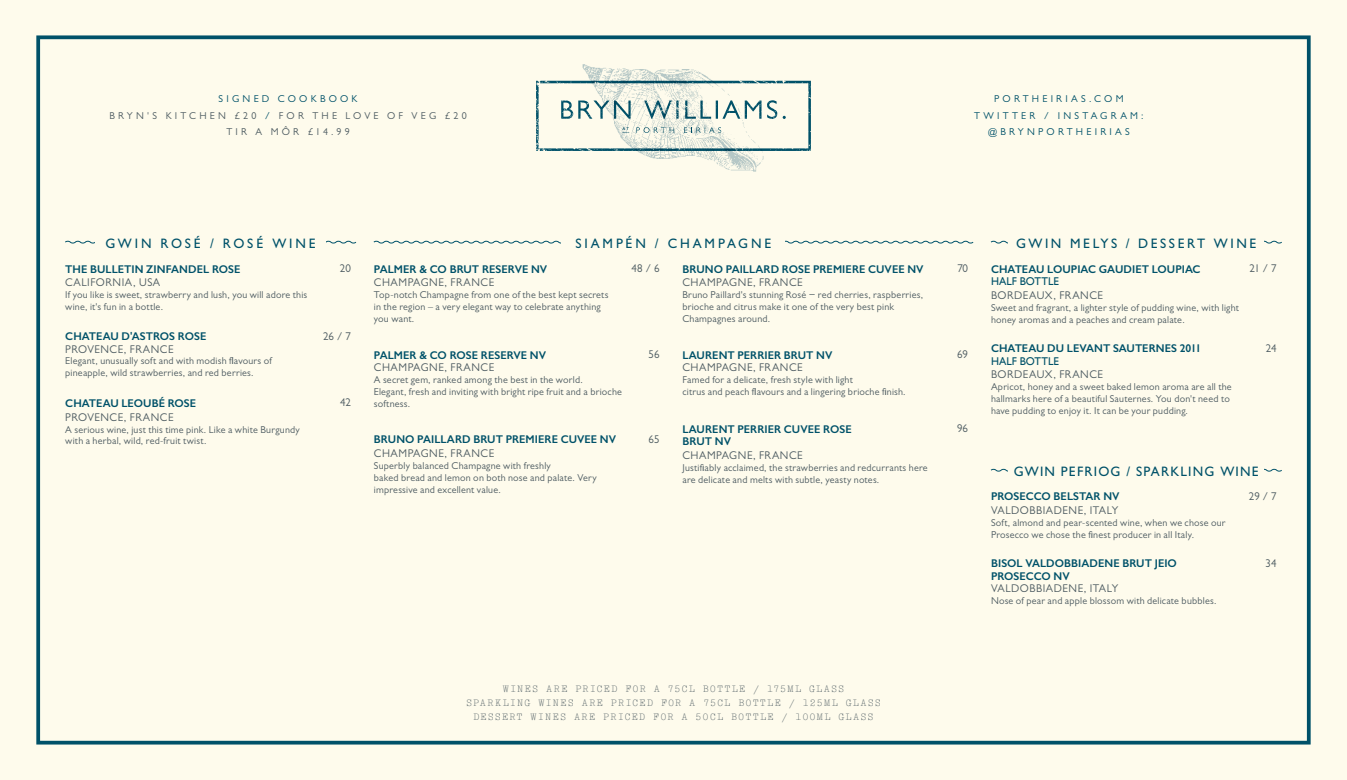
<style>
.page{position:relative;width:1347px;height:780px;background:#fff}
.page>*{position:absolute;margin:0;border:0;box-sizing:border-box;transform-origin:0 0}
.t1{font:500 13.75px "Gill Sans MT Pro";letter-spacing:.21em;color:#005169}
.t2{font:500 13.75px "Gill Sans MT Pro";letter-spacing:.09em;color:#005169}
.t3{font:500 13.75px "Gill Sans MT Pro";letter-spacing:.19em;color:#005169}
.t4{font:600 11.25px/12.5px "Gill Sans";letter-spacing:.005em;color:#005169}
.t5{font:11.25px "Gill Sans MT Pro";letter-spacing:.05em;color:#4d5b61}
.t6{font:11.25px "Gill Sans";color:#005169}
.t7{font:10px/11.9px "Gill Sans MT Pro";letter-spacing:.02em;color:#4d5b61}
.t8{font:10px/14.2px "Typewriter Elite";letter-spacing:.125em;color:#4d5b61;text-align:center}
.t9{font:10px/16.2px "Gill Sans MT Pro";letter-spacing:.32em;color:#4d5b61;text-align:center}
.t10{font:10px/16.2px "Gill Sans MT Pro";letter-spacing:.325em;color:#005169;text-align:center}
.s1{color:#005169}
</style>
<div class="page">
<div style="left:0;top:0;width:1346px;height:780px;background:#fefbec"></div>
<div style="left:36px;top:35px;width:1274px;height:709px;border:4px solid #005169"></div>
<svg style="left:536px;top:81px;width:275px;height:70px"></svg>
<img style="left:583px;top:64px;width:180px;height:108px">
<svg style="left:65px;top:240px;width:292px;height:4px"></svg>
<div style="left:95px;top:234px;width:231px;height:19px;background:#fefbec"></div>
<svg style="left:990px;top:240px;width:292px;height:4px"></svg>
<div style="left:1008px;top:234px;width:255px;height:19px;background:#fefbec"></div>
<svg style="left:990px;top:468px;width:292px;height:4px"></svg>
<div style="left:1008px;top:462px;width:255px;height:19px;background:#fefbec"></div>
<svg style="left:373px;top:240px;width:601px;height:4px"></svg>
<div style="left:562px;top:234px;width:223px;height:19px;background:#fefbec"></div>
<p class="t9" style="left:109px;top:91px;width:359px"><span class="s1">SIGNED COOKBOOK<br></span>BRYN'S KITCHEN £20 <span class="s1">/</span> FOR THE LOVE OF VEG £20<br>TIR A MÔR £14.99</p>
<p class="t10" style="left:974px;top:91px;width:171px">PORTHEIRIAS.COM<br>TWITTER / INSTAGRAM: @BRYNPORTHEIRIAS</p>
<h1 class="t1" style="left:105px;top:235px;width:212px">GWIN ROSÉ / ROSÉ WINE</h1>
<h1 class="t3" style="left:1016px;top:235px;width:242px">GWIN MELYS / DESSERT WINE</h1>
<p class="t4" style="left:991px;top:262px;width:211px">CHATEAU LOUPIAC GAUDIET LOUPIAC</p>
<p class="t6" style="left:991px;top:275px;width:69px">HALF BOTTLE</p>
<p class="t5" style="left:991px;top:288px;width:113px">BORDEAUX, FRANCE</p>
<p class="t7" style="left:991px;top:301px;width:249px">Sweet and fragrant, a lighter style of pudding wine, with light honey aromas and a peaches and cream palate.</p>
<h1 class="t1" style="left:575px;top:235px;width:197px">SIAMPÉN / CHAMPAGNE</h1>
<p class="t5" style="left:340px;top:262px;width:13px">20</p>
<p class="t5" style="left:631px;top:262px;width:30px">48 / 6</p>
<p class="t5" style="left:957px;top:262px;width:12px">70</p>
<p class="t5" style="left:1249px;top:262px;width:29px">21 / 7</p>
<p class="t4" style="left:374px;top:262px;width:175px">PALMER &amp; CO BRUT RESERVE NV</p>
<p class="t5" style="left:374px;top:276px;width:122px">CHAMPAGNE, FRANCE</p>
<p class="t7" style="left:374px;top:289px;width:236px">Top-notch Champagne from one of the best kept secrets in the region – a very elegant way to celebrate anything you want.</p>
<p class="t4" style="left:65px;top:262px;width:177px">THE BULLETIN ZINFANDEL ROSE</p>
<p class="t5" style="left:65px;top:276px;width:96px">CALIFORNIA, USA</p>
<p class="t7" style="left:65px;top:289px;width:243px">If you like is sweet, strawberry and lush, you will adore this wine, it's fun in a bottle.</p>
<p class="t4" style="left:682px;top:262px;width:243px">BRUNO PAILLARD ROSE PREMIERE CUVEE NV</p>
<p class="t5" style="left:682px;top:276px;width:122px">CHAMPAGNE, FRANCE</p>
<p class="t7" style="left:682px;top:289px;width:242px">Bruno Paillard's stunning Rosé − red cherries, raspberries, brioche and citrus make it one of the very best pink<br>Champagnes around.</p>
<p class="t4" style="left:65px;top:330px;width:143px">CHATEAU D'ASTROS ROSE</p>
<p class="t5" style="left:65px;top:342px;width:110px">PROVENCE, FRANCE</p>
<p class="t7" style="left:65px;top:355px;width:208px">Elegant, unusually soft and with modish flavours of pineapple, wild strawberries, and red berries.</p>
<p class="t4" style="left:65px;top:397px;width:132px">CHATEAU LEOUBÉ ROSE</p>
<p class="t5" style="left:65px;top:410px;width:110px">PROVENCE, FRANCE</p>
<p class="t7" style="left:65px;top:423px;width:236px">A serious wine, just this time pink. Like a white Burgundy with a herbal, wild, red-fruit twist.</p>
<p class="t5" style="left:323px;top:329px;width:29px">26 / 7</p>
<p class="t5" style="left:340px;top:396px;width:12px">42</p>
<p class="t4" style="left:374px;top:348px;width:174px">PALMER &amp; CO ROSE RESERVE NV</p>
<p class="t5" style="left:374px;top:360px;width:122px">CHAMPAGNE, FRANCE</p>
<p class="t7" style="left:374px;top:373px;width:250px">A secret gem, ranked among the best in the world.<br>Elegant, fresh and inviting with bright ripe fruit and a brioche softness.</p>
<p class="t4" style="left:374px;top:433px;width:244px">BRUNO PAILLARD BRUT PREMIERE CUVEE NV</p>
<p class="t5" style="left:374px;top:446px;width:122px">CHAMPAGNE, FRANCE</p>
<p class="t7" style="left:374px;top:459px;width:224px">Superbly balanced Champagne with freshly<br>baked bread and lemon on both nose and palate. Very impressive and excellent value.</p>
<p class="t5" style="left:648px;top:347px;width:12px">56</p>
<p class="t5" style="left:648px;top:432px;width:13px">65</p>
<p class="t4" style="left:682px;top:348px;width:151px">LAURENT PERRIER BRUT NV</p>
<p class="t5" style="left:682px;top:360px;width:122px">CHAMPAGNE, FRANCE</p>
<p class="t7" style="left:682px;top:373px;width:225px">Famed for a delicate, fresh style with light<br>citrus and peach flavours and a lingering brioche finish.</p>
<p class="t4" style="left:682px;top:422px;width:171px">LAURENT PERRIER CUVEE ROSE<br>BRUT NV</p>
<p class="t5" style="left:682px;top:448px;width:122px">CHAMPAGNE, FRANCE</p>
<p class="t7" style="left:682px;top:461px;width:247px">Justifiably acclaimed, the strawberries and redcurrants here are delicate and melts with subtle, yeasty notes.</p>
<p class="t5" style="left:957px;top:347px;width:12px">69</p>
<p class="t5" style="left:957px;top:421px;width:12px">96</p>
<p class="t4" style="left:991px;top:342px;width:212px">CHATEAU DU LEVANT SAUTERNES 2011</p>
<p class="t6" style="left:991px;top:354px;width:69px">HALF BOTTLE</p>
<p class="t5" style="left:991px;top:368px;width:113px">BORDEAUX, FRANCE</p>
<p class="t7" style="left:991px;top:381px;width:242px">Apricot, honey and a sweet baked lemon aroma are all the hallmarks here of a beautiful Sauternes. You don't need to have pudding to enjoy it. It can be your pudding.</p>
<p class="t5" style="left:1265px;top:341px;width:12px">24</p>
<h1 class="t2" style="left:1013px;top:463px;width:247px">GWIN PEFRIOG / SPARKLING WINE</h1>
<p class="t4" style="left:991px;top:490px;width:130px">PROSECCO BELSTAR NV</p>
<p class="t5" style="left:991px;top:503px;width:129px">VALDOBBIADENE, ITALY</p>
<p class="t7" style="left:991px;top:516px;width:236px">Soft, almond and pear-scented wine, when we chose our<br>Prosecco we chose the finest producer in all Italy.</p>
<p class="t5" style="left:1248px;top:489px;width:29px">29 / 7</p>
<p class="t4" style="left:991px;top:557px;width:187px">BISOL VALDOBBIADENE BRUT JEIO<br>PROSECCO NV</p>
<p class="t5" style="left:991px;top:582px;width:129px">VALDOBBIADENE, ITALY</p>
<p class="t7" style="left:991px;top:595px;width:227px">Nose of pear and apple blossom with delicate bubbles.</p>
<p class="t5" style="left:1265px;top:556px;width:13px">34</p>
<p class="t8" style="left:466px;top:681px;width:416px">WINES ARE PRICED FOR A 75CL BOTTLE / 175ML GLASS<br>SPARKLING WINES ARE PRICED FOR A 75CL BOTTLE / 125ML GLASS<br>DESSERT WINES ARE PRICED FOR A 50CL BOTTLE / 100ML GLASS</p>
</div>
